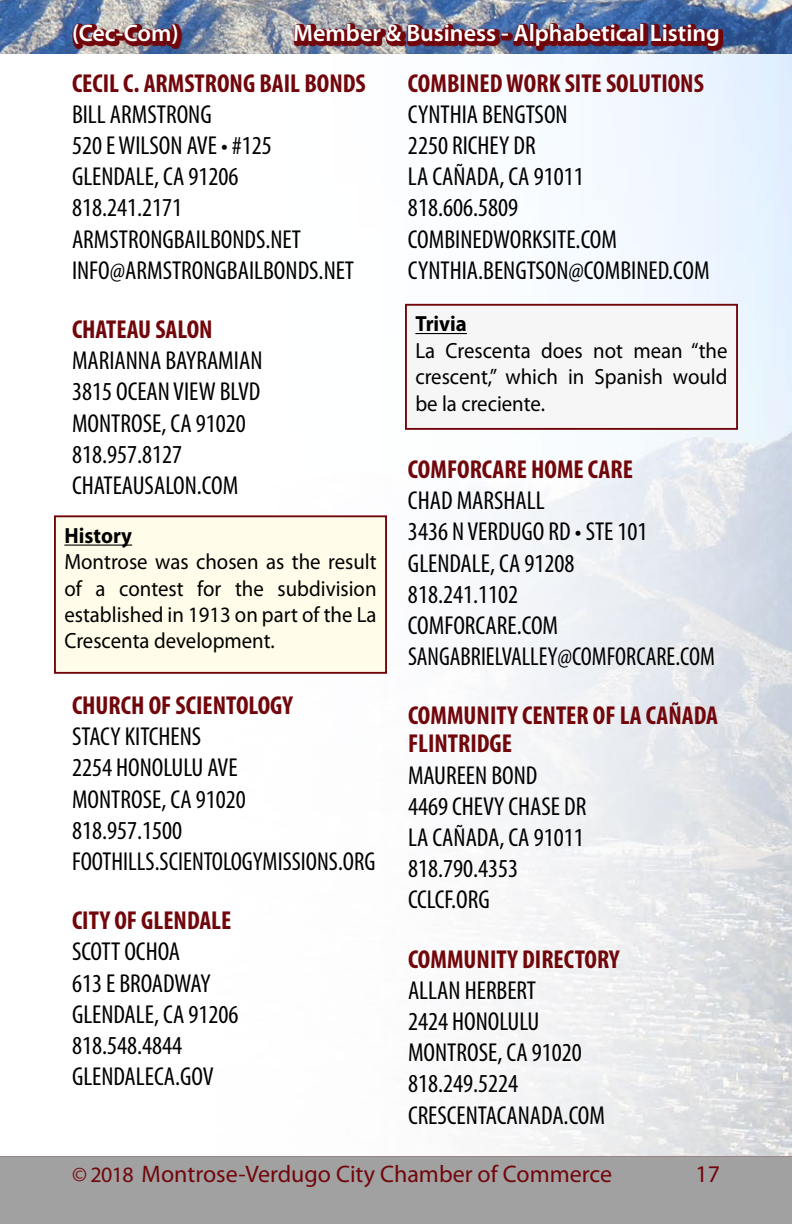
<style>
.page{position:relative;width:792px;height:1224px;background:#fff}
.page>*{position:absolute;margin:0;border:0;box-sizing:border-box;transform-origin:0 0}
.t1{font:condensed 26px/31.2px "Myriad Pro";color:#000}
.t2{font:700 condensed 26px/28px "Myriad Pro";color:#71060b}
.t3{font:24px "Myriad Pro";color:#71060b}
.t4{font:600 24px "Myriad Pro";color:#fff}
.t5{font:22px/26.4px "Myriad Pro";color:#000;scale:.95 1}
.s1{font-weight:700;color:#71060b}
.s2{font-weight:700}
.s3{font-size:22px}
</style>
<div class="page">
<div style="left:0;top:1155px;width:792px;height:69px;background:#a1a1a1"></div>
<img style="left:405px;top:54px;width:387px;height:1101px">
<img style="left:0;top:0;width:792px;height:54px">
<img style="left:72px;top:22px;width:652px;height:30px">
<div style="left:406px;top:305px;width:331px;height:124px;background:#f6f6f6"></div>
<hr style="left:415px;top:333px;width:52px;height:1px;background:#000">
<div style="left:405px;top:304px;width:333px;height:126px;border:2px solid #71060b"></div>
<div style="left:55px;top:516px;width:331px;height:157px;background:#fffde9"></div>
<hr style="left:64px;top:545px;width:68px;height:1px;background:#000">
<div style="left:54px;top:515px;width:333px;height:159px;border:2px solid #71060b"></div>
<p class="t4" style="left:72px;top:18px;width:108px">(Cec-Com)</p>
<p class="t4" style="left:293px;top:18px;width:428px">Member &amp; Business - Alphabetical Listing</p>
<p class="t1" style="left:72px;top:67px;width:295px"><span class="s1">CECIL C. ARMSTRONG BAIL BONDS<br></span>BILL ARMSTRONG<br>520 E WILSON AVE • #125<br>GLENDALE, CA 91206<br>818.241.2171<br>ARMSTRONGBAILBONDS.NET<br>INFO@ARMSTRONGBAILBONDS.NET</p>
<p class="t1" style="left:72px;top:313px;width:192px"><span class="s1">CHATEAU SALON<br></span>MARIANNA BAYRAMIAN<br>3815 OCEAN VIEW BLVD<br>MONTROSE, CA 91020<br>818.957.8127<br>CHATEAUSALON.COM</p>
<p class="t5" style="left:64px;top:522px;width:330px"><span class="s2">History<br></span>Montrose was chosen as the result of a contest for the subdivision established in 1913 on part of the La<br>Crescenta development.</p>
<p class="t1" style="left:72px;top:689px;width:305px"><span class="s1">CHURCH OF SCIENTOLOGY<br></span>STACY KITCHENS<br>2254 HONOLULU AVE<br>MONTROSE, CA 91020<br>818.957.1500<br>FOOTHILLS.SCIENTOLOGYMISSIONS.ORG</p>
<p class="t1" style="left:72px;top:905px;width:168px"><span class="s1">CITY OF GLENDALE<br></span>SCOTT OCHOA<br>613 E BROADWAY<br>GLENDALE, CA 91206<br>818.548.4844<br>GLENDALECA.GOV</p>
<p class="t1" style="left:408px;top:67px;width:303px"><span class="s1">COMBINED WORK SITE SOLUTIONS<br></span>CYNTHIA BENGTSON<br>2250 RICHEY DR<br>LA CAÑADA, CA 91011<br>818.606.5809<br>COMBINEDWORKSITE.COM<br>CYNTHIA.BENGTSON@COMBINED.COM</p>
<p class="t5" style="left:415px;top:310px;width:330px"><span class="s2">Trivia<br></span>La Crescenta does not mean “the crescent,” which in Spanish would be la creciente.</p>
<p class="t1" style="left:408px;top:453px;width:308px"><span class="s1">COMFORCARE HOME CARE<br></span>CHAD MARSHALL<br>3436 N VERDUGO RD • STE 101<br>GLENDALE, CA 91208<br>818.241.1102<br>COMFORCARE.COM<br>SANGABRIELVALLEY@COMFORCARE.COM</p>
<p class="t2" style="left:408px;top:701px;width:312px">COMMUNITY CENTER OF LA CAÑADA<br>FLINTRIDGE</p>
<p class="t1" style="left:408px;top:759px;width:180px">MAUREEN BOND<br>4469 CHEVY CHASE DR<br>LA CAÑADA, CA 91011<br>818.790.4353<br>CCLCF.ORG</p>
<p class="t1" style="left:408px;top:943px;width:213px"><span class="s1">COMMUNITY DIRECTORY<br></span>ALLAN HERBERT<br>2424 HONOLULU<br>MONTROSE, CA 91020<br>818.249.5224<br>CRESCENTACANADA.COM</p>
<p class="t3" style="left:72px;top:1159px;width:542px"><span class="s3">© 2018</span> Montrose-Verdugo City Chamber of Commerce</p>
<p class="t3" style="left:695px;top:1159px;width:26px">17</p>
</div>
